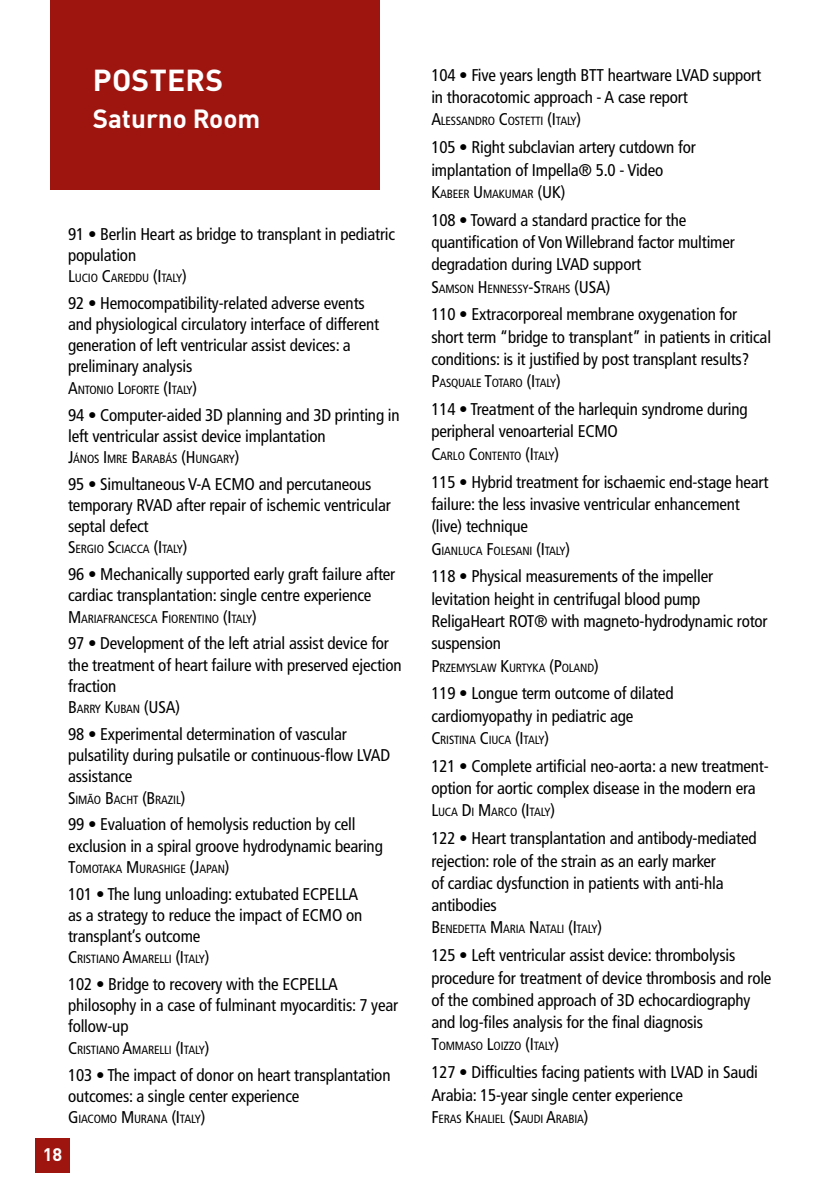
<style>
.page{position:relative;width:840px;height:1191px;background:#fff}
.page>*{position:absolute;margin:0;border:0;box-sizing:border-box;transform-origin:0 0}
.t1{font:700 30px "DIN Pro";letter-spacing:.01em;color:#fff}
.t2{font:700 26px "DIN Pro";color:#fff}
.t3{font:700 18px "DIN Pro";color:#fff}
.t4{font:condensed 17px/22.2px "Frutiger";letter-spacing:-.01em;color:#000}
.t5{font:condensed 11.8px "Frutiger";letter-spacing:-.015em;color:#000}
.s1{font-size:17px}
</style>
<div class="page">
<div style="left:35px;top:1138px;width:34px;height:34px;background:#9e1510"></div>
<div style="left:51px;top:0;width:329px;height:190px;background:#9e1510"></div>
<h1 class="t1" style="left:93px;top:55px;width:132px">POSTERS</h1>
<h2 class="t2" style="left:93px;top:96px;width:169px">Saturno Room</h2>
<p class="t4" style="left:68px;top:223px;width:328px;line-height:21.2px">91 • Berlin Heart as bridge to transplant in pediatric population</p>
<p class="t5" style="left:68px;top:271px;width:120px"><span class="s1">L</span>UCIO <span class="s1">C</span>AREDDU <span class="s1">(I</span>TALY<span class="s1">)</span></p>
<p class="t4" style="left:68px;top:292px;width:312px;line-height:21.2px">92 • Hemocompatibility-related adverse events and physiological circulatory interface of different generation of left ventricular assist devices: a preliminary analysis</p>
<p class="t5" style="left:68px;top:383px;width:131px"><span class="s1">A</span>NTONIO <span class="s1">L</span>OFORTE <span class="s1">(I</span> TALY<span class="s1">)</span></p>
<p class="t4" style="left:68px;top:404px;width:333px;line-height:21.2px">94 • Computer-aided 3D planning and 3D printing in left ventricular assist device implantation</p>
<p class="t5" style="left:68px;top:452px;width:173px"><span class="s1">J</span>ÁNOS <span class="s1">I</span> MRE <span class="s1">B</span>ARABÁS <span class="s1">(H</span>UNGARY<span class="s1">)</span></p>
<p class="t4" style="left:68px;top:473px;width:324px;line-height:21.2px">95 • Simultaneous V-A ECMO and percutaneous temporary RVAD after repair of ischemic ventricular septal defect</p>
<p class="t5" style="left:68px;top:542px;width:121px"><span class="s1">S</span>ERGIO <span class="s1">S</span>CIACCA <span class="s1">(I</span> TALY<span class="s1">)</span></p>
<p class="t4" style="left:68px;top:564px;width:328px;line-height:21.2px">96 • Mechanically supported early graft failure after cardiac transplantation: single centre experience</p>
<p class="t5" style="left:68px;top:611px;width:190px"><span class="s1">M</span>ARIAFRANCESCA <span class="s1">F</span>IORENTINO <span class="s1">(I</span> TALY<span class="s1">)</span></p>
<p class="t4" style="left:68px;top:633px;width:335px;line-height:21.2px">97 • Development of the left atrial assist device for the treatment of heart failure with preserved ejection fraction</p>
<p class="t5" style="left:68px;top:702px;width:113px"><span class="s1">B</span>ARRY <span class="s1">K</span>UBAN <span class="s1">(USA)</span></p>
<p class="t4" style="left:68px;top:723px;width:323px;line-height:21.2px">98 • Experimental determination of vascular pulsatility during pulsatile or continuous-flow LVAD assistance</p>
<p class="t5" style="left:68px;top:792px;width:119px"><span class="s1">S</span>IMÃO <span class="s1">B</span>ACHT <span class="s1">(B</span>RAZIL<span class="s1">)</span></p>
<p class="t4" style="left:68px;top:814px;width:316px;line-height:21.2px">99 • Evaluation of hemolysis reduction by cell exclusion in a spiral groove hydrodynamic bearing</p>
<p class="t5" style="left:68px;top:861px;width:163px"><span class="s1">T</span>OMOTAKA <span class="s1">M</span> URASHIGE <span class="s1">(J</span>APAN<span class="s1">)</span></p>
<p class="t4" style="left:68px;top:883px;width:295px;line-height:21.2px">101 • The lung unloading: extubated ECPELLA as a strategy to reduce the impact of ECMO on transplant’s outcome</p>
<p class="t5" style="left:68px;top:952px;width:143px"><span class="s1">C</span>RISTIANO <span class="s1">A</span>MARELLI <span class="s1">(I</span> TALY<span class="s1">)</span></p>
<p class="t4" style="left:68px;top:973px;width:331px;line-height:21.2px">102 • Bridge to recovery with the ECPELLA philosophy in a case of fulminant myocarditis: 7 year follow-up</p>
<p class="t5" style="left:68px;top:1042px;width:143px"><span class="s1">C</span>RISTIANO <span class="s1">A</span>MARELLI <span class="s1">(I</span> TALY<span class="s1">)</span></p>
<p class="t4" style="left:68px;top:1064px;width:324px;line-height:21.2px">103 • The impact of donor on heart transplantation outcomes: a single center experience</p>
<p class="t5" style="left:68px;top:1112px;width:139px"><span class="s1">G</span> IACOMO <span class="s1">M</span> URANA <span class="s1">(I</span> TALY<span class="s1">)</span></p>
<p class="t3" style="left:43px;top:1139px;width:21px">1 84</p>
<p class="t4" style="left:431px;top:64px;width:331px">104 • Five years length BTT heartware LVAD support in thoracotomic approach - A case report</p>
<p class="t5" style="left:431px;top:114px;width:151px"><span class="s1">A</span>LESSANDRO <span class="s1">C</span>OSTETTI <span class="s1">(I</span> TALY<span class="s1">)</span></p>
<p class="t4" style="left:431px;top:136px;width:266px">105 • Right subclavian artery cutdown for implantation of Impella® 5.0 - Video</p>
<p class="t5" style="left:431px;top:187px;width:135px"><span class="s1">K</span>ABEER <span class="s1">U</span> MAKUMAR <span class="s1">(U K)</span></p>
<p class="t4" style="left:431px;top:209px;width:305px">108 • Toward a standard practice for the quantification of Von Willebrand factor multimer degradation during LVAD support</p>
<p class="t5" style="left:431px;top:281px;width:180px"><span class="s1">S</span>AMSON <span class="s1">H</span>ENNESSY<span class="s1">-S</span>TRAHS <span class="s1">(USA)</span></p>
<p class="t4" style="left:431px;top:304px;width:341px">110 • Extracorporeal membrane oxygenation for short term “bridge to transplant” in patients in critical conditions: is it justified by post transplant results?</p>
<p class="t5" style="left:431px;top:376px;width:131px"><span class="s1">P</span>ASQUALE <span class="s1">T</span>OTARO <span class="s1">(I</span> TALY<span class="s1">)</span></p>
<p class="t4" style="left:431px;top:398px;width:318px">114 • Treatment of the harlequin syndrome during peripheral venoarterial ECMO</p>
<p class="t5" style="left:431px;top:449px;width:129px"><span class="s1">C</span>ARLO <span class="s1">C</span>ONTENTO <span class="s1">(I</span> TALY<span class="s1">)</span></p>
<p class="t4" style="left:431px;top:471px;width:338px">115 • Hybrid treatment for ischaemic end-stage heart failure: the less invasive ventricular enhancement (live) technique</p>
<p class="t5" style="left:431px;top:543px;width:140px"><span class="s1">G</span> IANLUCA <span class="s1">F</span>OLESANI <span class="s1">(I</span> TALY<span class="s1">)</span></p>
<p class="t4" style="left:431px;top:565px;width:337px">118 • Physical measurements of the impeller levitation height in centrifugal blood pump ReligaHeart ROT® with magneto-hydrodynamic rotor suspension</p>
<p class="t5" style="left:431px;top:660px;width:169px"><span class="s1">P</span>RZEMYSLAW <span class="s1">K</span>URTYKA <span class="s1">(P</span>OLAND<span class="s1">)</span></p>
<p class="t4" style="left:431px;top:682px;width:243px">119 • Longue term outcome of dilated cardiomyopathy in pediatric age</p>
<p class="t5" style="left:431px;top:733px;width:119px"><span class="s1">C</span>RISTINA <span class="s1">C</span>IUCA <span class="s1">(I</span>TALY<span class="s1">)</span></p>
<p class="t4" style="left:431px;top:755px;width:339px">121 • Complete artificial neo-aorta: a new treatment&shy;option for aortic complex disease in the modern era</p>
<p class="t5" style="left:431px;top:805px;width:125px"><span class="s1">L</span>UCA <span class="s1">D</span>I <span class="s1">M</span>ARCO <span class="s1">(I</span> TALY<span class="s1">)</span></p>
<p class="t4" style="left:431px;top:827px;width:327px">122 • Heart transplantation and antibody-mediated rejection: role of the strain as an early marker<br>of cardiac dysfunction in patients with anti-hla antibodies</p>
<p class="t5" style="left:431px;top:922px;width:172px"><span class="s1">B</span>ENEDETTA <span class="s1">M</span>ARIA <span class="s1">N</span>ATALI <span class="s1">(I</span> TALY<span class="s1">)</span></p>
<p class="t4" style="left:431px;top:944px;width:341px">125 • Left ventricular assist device: thrombolysis procedure for treatment of device thrombosis and role of the combined approach of 3D echocardiography and log-files analysis for the final diagnosis</p>
<p class="t5" style="left:431px;top:1039px;width:129px"><span class="s1">T</span>OMMASO <span class="s1">L</span>OIZZO <span class="s1">(I</span> TALY<span class="s1">)</span></p>
<p class="t4" style="left:431px;top:1061px;width:328px">127 • Difficulties facing patients with LVAD in Saudi<br>Arabia: 15-year single center experience</p>
<p class="t5" style="left:431px;top:1112px;width:159px"><span class="s1">F</span>ERAS <span class="s1">K</span>HALIEL <span class="s1">(S</span>AUDI <span class="s1">A</span>RABIA<span class="s1">)</span></p>
</div>
